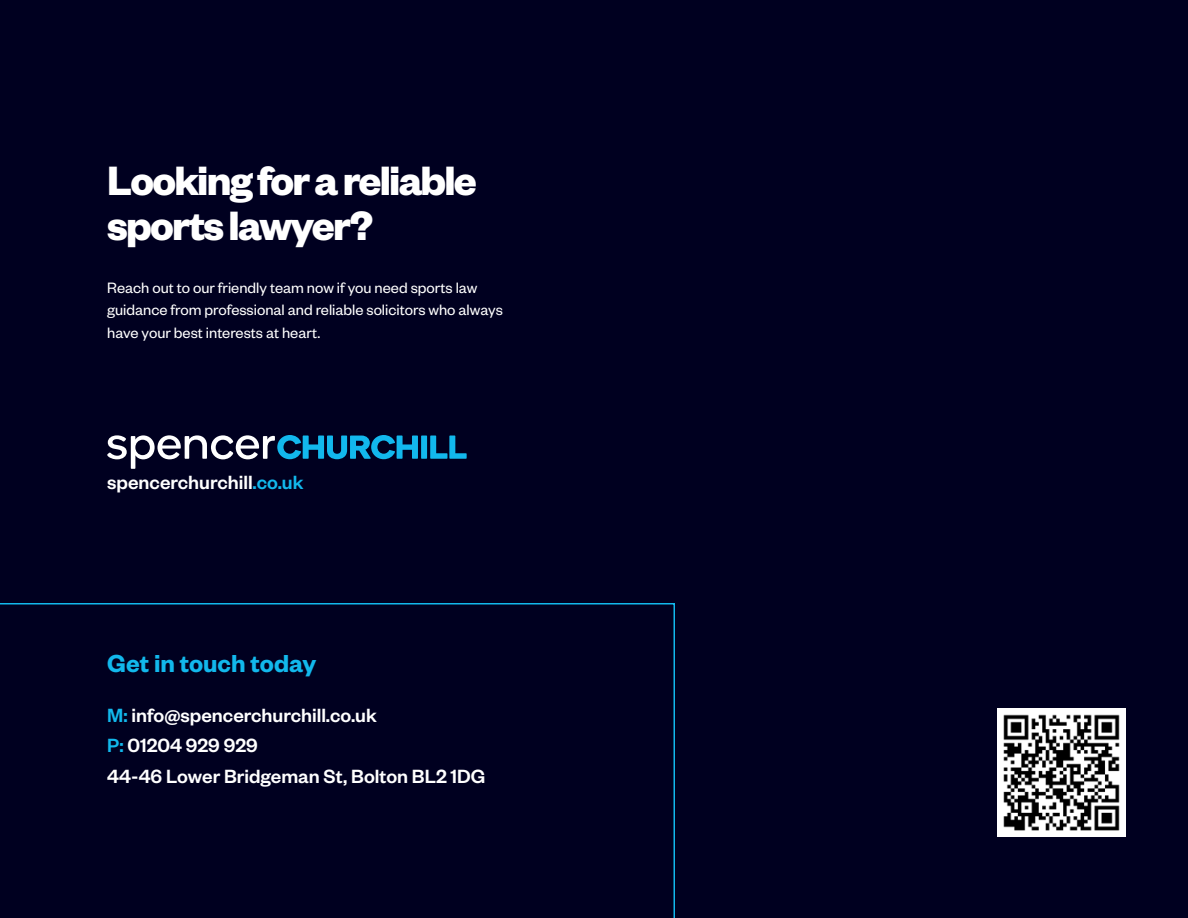
<style>
.page{position:relative;width:1188px;height:918px;background:#000020}
.page>*{position:absolute;margin:0;border:0;box-sizing:border-box;transform-origin:0 0}
.t1{font:700 45px/45px "Founders Grotesk";letter-spacing:-.04em;color:#fff}
.t2{font:600 27px "Founders Grotesk";color:#12b8ec}
.t3{font:500 21px/30.8px "Founders Grotesk";color:#fff}
.t4{font:16.5px/22.5px "Founders Grotesk";color:#fff}
.s1{color:#12b8ec}
</style>
<div class="page">
<svg style="left:0;top:603px;width:675px;height:315px"></svg>
<img style="left:998px;top:708px;width:128px;height:128px">
<svg style="left:107px;top:435px;width:311px;height:34px"></svg>
<div style="left:421px;top:436px;width:6px;height:23px;background:#12b8ed"></div>
<svg style="left:430px;top:436px;width:37px;height:23px"></svg>
<h1 class="t1" style="left:107px;top:156px;width:371px">Looking for a reliable sports lawyer?</h1>
<p class="t4" style="left:107px;top:275px;width:397px">Reach out to our friendly team now if you need sports law guidance from professional and reliable solicitors who always have your best interests at heart.</p>
<p class="t3" style="left:107px;top:466px;width:198px">spencerchurchill<span class="s1">.co.uk</span></p>
<h2 class="t2" style="left:107px;top:646px;width:211px">Get in touch today</h2>
<p class="t3" style="left:107px;top:699px;width:380px"><span class="s1">M:</span> info@spencerchurchill.co.uk<br><span class="s1">P:</span> 01204 929 929<br>44-46 Lower Bridgeman St, Bolton BL2 1DG</p>
</div>
